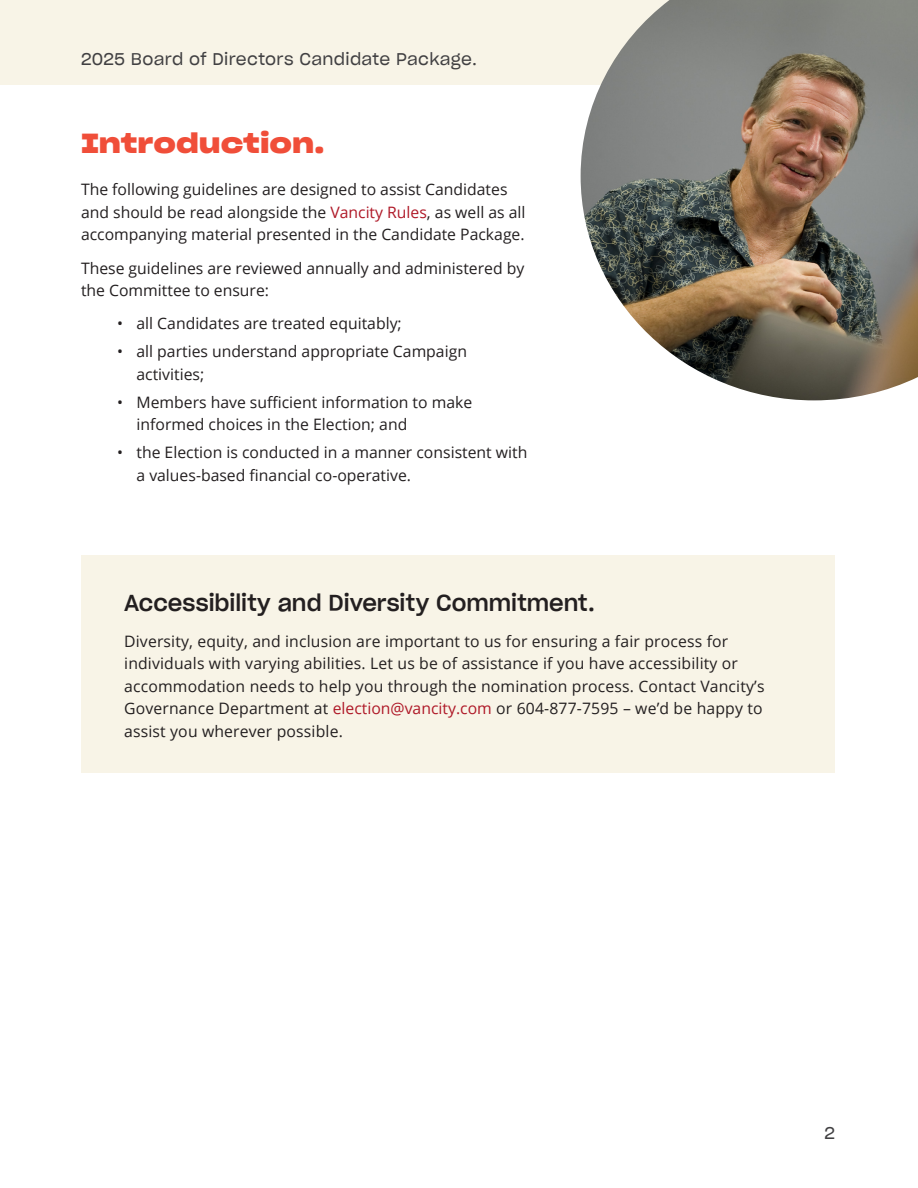
<style>
.page{position:relative;width:918px;height:1188px;background:#fff}
.page>*{position:absolute;margin:0;border:0;box-sizing:border-box;transform-origin:0 0}
.Section_Header{font:27px "Sharp Grotesk Sm Bold 25";color:#f04e39}
.Sub-head{font:22.5px "Sharp Grotesk Medium 20";color:#231f20}
.t1{font:16.5px "Sharp Grotesk Book 20";letter-spacing:.02em;color:#414042}
.Body{font:15.75px/22.5px "Open Sans";letter-spacing:.01em;color:#231f20}
.Bullet_Points{font:15.75px/22.5px "Open Sans";color:#231f20}
.s1{color:#af1928}
</style>
<div class="page">
<div style="left:0;top:0;width:918px;height:85px;background:#f8f4e7"></div>
<div style="left:81px;top:556px;width:754px;height:217px;background:#f8f4e7"></div>
<img style="left:581px;top:0;width:337px;height:400px">
<p class="t1" style="left:81px;top:46px;width:398px">2025 Board of Directors Candidate Package.</p>
<p class="Section_Header" style="left:81px;top:120px;width:245px">Introduction.</p>
<p class="Body" style="left:81px;top:178px;width:446px">The following guidelines are designed to assist Candidates and should be read alongside the <span class="s1">Vancity Rules</span>, as well as all accompanying material presented in the Candidate Package.</p>
<p class="Body" style="left:81px;top:256px;width:445px">These guidelines are reviewed annually and administered by the Committee to ensure:</p>
<p class="Bullet_Points" style="left:117px;top:312px;width:286px">• all Candidates are treated equitably;</p>
<p class="Bullet_Points" style="left:136px;top:340px;width:332px;text-indent:-20px">• all parties understand appropriate Campaign activities;</p>
<p class="Bullet_Points" style="left:136px;top:390px;width:337px;text-indent:-20px">• Members have sufficient information to make informed choices in the Election; and</p>
<p class="Bullet_Points" style="left:136px;top:441px;width:392px;text-indent:-20px">• the Election is conducted in a manner consistent with a values-based financial co-operative.</p>
<p class="Sub-head" style="left:124px;top:584px;width:472px">Accessibility and Diversity Commitment.</p>
<p class="Body" style="left:124px;top:629px;width:642px">Diversity, equity, and inclusion are important to us for ensuring a fair process for individuals with varying abilities. Let us be of assistance if you have accessibility or accommodation needs to help you through the nomination process. Contact Vancity’s Governance Department at <span class="s1">election@vancity.com</span> or 604-877-7595 – we’d be happy to assist you wherever possible.</p>
<p class="t1" style="left:824px;top:1119px;width:12px">2</p>
</div>
